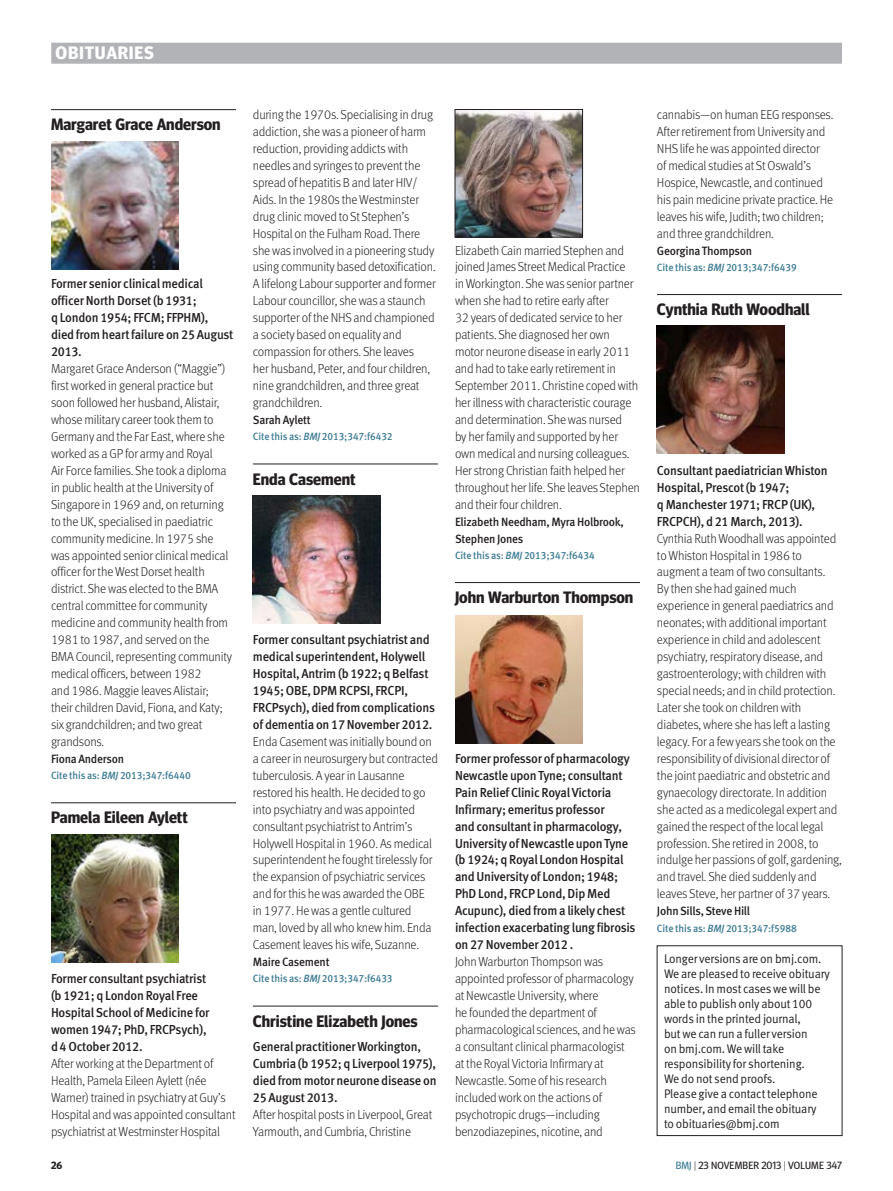
<style>
.page{position:relative;width:893px;height:1191px;background:#fff}
.page>*{position:absolute;margin:0;border:0;box-sizing:border-box;transform-origin:0 0}
.t1{font:700 18px "Meta Headline OT";letter-spacing:.04em;color:#fff}
.obit_head{font:700 16.5px "Meta Headline OT";color:#231f20}
.sans_light{font:300 13.05px/17px "Meta Pro";letter-spacing:-.015em;color:#231f20;scale:.95 1}
.obit_biog{font:500 13.05px/17px "Meta Pro";letter-spacing:-.02em;color:#231f20;scale:.95 1}
.box_text{font:12.45px/15px "Meta Pro Normal";letter-spacing:-.015em;color:#231f20;scale:.95 1}
.obit_author{font:500 12px/17px "Meta Pro";letter-spacing:-.02em;color:#231f20;scale:.95 1}
.citation{font:500 10.5px "Meta Pro";letter-spacing:-.01em;color:#3c7b93;scale:.95 1}
.t2{font:10.5px "Meta Headline OT";letter-spacing:.01em;color:#231f20}
.t3{font:700 10.5px "Meta Headline OT";color:#231f20}
.s1{font-style:italic}
.s2{color:#3c7b93}
.s3{font-weight:300}
</style>
<div class="page">
<div style="left:51px;top:43px;width:791px;height:21px;background:#b2b3b7"></div>
<hr style="left:657px;top:294px;width:185px;height:1px;background:#231f20">
<hr style="left:51px;top:109px;width:185px;height:1px;background:#231f20">
<hr style="left:51px;top:802px;width:185px;height:1px;background:#231f20">
<hr style="left:253px;top:464px;width:185px;height:1px;background:#231f20">
<hr style="left:253px;top:1005px;width:185px;height:1px;background:#231f20">
<hr style="left:455px;top:582px;width:185px;height:1px;background:#231f20">
<img style="left:51px;top:141px;width:128px;height:128px">
<img style="left:253px;top:495px;width:127px;height:128px">
<img style="left:457px;top:111px;width:124px;height:124px">
<div style="left:455px;top:109px;width:128px;height:128px;border:1px solid #231f20"></div>
<img style="left:455px;top:615px;width:127px;height:128px">
<img style="left:657px;top:325px;width:127px;height:128px">
<img style="left:51px;top:834px;width:128px;height:128px">
<h1 class="t1" style="left:56px;top:42px;width:100px">OBITUARIES</h1>
<p class="obit_head" style="left:51px;top:114px;width:171px">Margaret Grace Anderson</p>
<p class="obit_biog" style="left:51px;top:275px;width:194px">Former senior clinical medical officer North Dorset (b 1931;<br>q London 1954; FFCM; FFPHM), died from heart failure on 25 August<br>2013.</p>
<p class="sans_light" style="left:51px;top:359px;width:192px">Margaret Grace Anderson (“Maggie”) first worked in general practice but soon followed her husband, Alistair, whose military career took them to Germany and the Far East, where she worked as a GP for army and Royal<br>Air Force families. She took a diploma in public health at the University of Singapore in 1969 and, on returning to the UK, specialised in paediatric community medicine. In 1975 she was appointed senior clinical medical officer for the West Dorset health district. She was elected to the BMA central committee for community medicine and community health from 1981 to 1987, and served on the BMA Council, representing community medical officers, between 1982<br>and 1986. Maggie leaves Alistair; their children David, Fiona, and Katy; six grandchildren; and two great grandsons.</p>
<p class="obit_author" style="left:51px;top:749px;width:79px">Fiona Anderson</p>
<p class="citation" style="left:51px;top:767px;width:149px">Cite this as: <span class="s1">BMJ</span> 2013;347:f6440</p>
<p class="obit_head" style="left:51px;top:807px;width:138px">Pamela Eileen Aylett</p>
<p class="obit_biog" style="left:51px;top:969px;width:168px">Former consultant psychiatrist (b 1921; q London Royal Free<br>Hospital School of Medicine for women 1947; PhD, FRCPsych), d 4 October 2012.</p>
<p class="sans_light" style="left:51px;top:1054px;width:196px">After working at the Department of Health, Pamela Eileen Aylett (née Warner) trained in psychiatry at Guy’s Hospital and was appointed consultant psychiatrist at Westminster Hospital</p>
<p class="sans_light" style="left:253px;top:105px;width:194px">during the 1970s. Specialising in drug addiction, she was a pioneer of harm reduction, providing addicts with needles and syringes to prevent the spread of hepatitis B and later HIV/ Aids. In the 1980s the Westminster drug clinic moved to St Stephen’s Hospital on the Fulham Road. There she was involved in a pioneering study using community based detoxification.<br>A lifelong Labour supporter and former Labour councillor, she was a staunch supporter of the NHS and championed a society based on equality and compassion for others. She leaves<br>her husband, Peter, and four children, nine grandchildren, and three great grandchildren.</p>
<p class="obit_author" style="left:253px;top:410px;width:62px">Sarah Aylett</p>
<p class="citation" style="left:253px;top:428px;width:149px">Cite this as: <span class="s1">BMJ</span> 2013;347:f6432</p>
<p class="obit_head" style="left:253px;top:469px;width:104px">Enda Casement</p>
<p class="obit_biog" style="left:253px;top:630px;width:193px">Former consultant psychiatrist and medical superintendent, Holywell Hospital, Antrim (b 1922; q Belfast 1945; OBE, DPM RCPSI, FRCPI, FRCPsych), died from complications of dementia on 17 November 2012.</p>
<p class="sans_light" style="left:253px;top:732px;width:196px">Enda Casement was initially bound on a career in neurosurgery but contracted tuberculosis. A year in Lausanne restored his health. He decided to go into psychiatry and was appointed consultant psychiatrist to Antrim’s Holywell Hospital in 1960. As medical superintendent he fought tirelessly for the expansion of psychiatric services and for this he was awarded the OBE<br>in 1977. He was a gentle cultured man, loved by all who knew him. Enda Casement leaves his wife, Suzanne.</p>
<p class="obit_author" style="left:253px;top:952px;width:82px">Maire Casement</p>
<p class="citation" style="left:253px;top:970px;width:149px">Cite this as: <span class="s1">BMJ</span> 2013;347:f6433</p>
<p class="obit_head" style="left:253px;top:1011px;width:166px">Christine Elizabeth Jones</p>
<p class="obit_biog" style="left:253px;top:1037px;width:195px">General practitioner Workington,<br>Cumbria (b 1952; q Liverpool 1975), died from motor neurone disease on<br>25 August 2013.</p>
<p class="sans_light" style="left:253px;top:1105px;width:190px">After hospital posts in Liverpool, Great<br>Yarmouth, and Cumbria, Christine</p>
<p class="sans_light" style="left:657px;top:105px;width:187px">cannabis—on human EEG responses.<br>After retirement from University and NHS life he was appointed director<br>of medical studies at St Oswald’s Hospice, Newcastle, and continued his pain medicine private practice. He leaves his wife, Judith; two children; and three grandchildren.</p>
<p class="obit_author" style="left:657px;top:241px;width:102px">Georgina Thompson</p>
<p class="citation" style="left:657px;top:259px;width:149px">Cite this as: <span class="s1">BMJ</span> 2013;347:f6439</p>
<p class="obit_head" style="left:657px;top:299px;width:154px">Cynthia Ruth Woodhall</p>
<p class="sans_light" style="left:455px;top:241px;width:196px">Elizabeth Cain married Stephen and joined James Street Medical Practice<br>in Workington. She was senior partner when she had to retire early after<br>32 years of dedicated service to her patients. She diagnosed her own motor neurone disease in early 2011 and had to take early retirement in September 2011. Christine coped with her illness with characteristic courage and determination. She was nursed<br>by her family and supported by her own medical and nursing colleagues.<br>Her strong Christian faith helped her throughout her life. She leaves Stephen and their four children.</p>
<p class="obit_author" style="left:455px;top:512px;width:179px">Elizabeth Needham, Myra Holbrook,<br>Stephen Jones</p>
<p class="citation" style="left:455px;top:547px;width:149px">Cite this as: <span class="s1">BMJ</span> 2013;347:f6434</p>
<p class="obit_head" style="left:455px;top:587px;width:180px">John Warburton Thompson</p>
<p class="obit_biog" style="left:657px;top:461px;width:181px">Consultant paediatrician Whiston<br>Hospital, Prescot (b 1947;<br>q Manchester 1971; FRCP (UK),<br>FRCPCH), d 21 March, 2013).</p>
<p class="sans_light" style="left:657px;top:529px;width:196px">Cynthia Ruth Woodhall was appointed to Whiston Hospital in 1986 to augment a team of two consultants.<br>By then she had gained much experience in general paediatrics and neonates; with additional important experience in child and adolescent psychiatry, respiratory disease, and gastroenterology; with children with special needs; and in child protection.<br>Later she took on children with diabetes, where she has left a lasting legacy. For a few years she took on the responsibility of divisional director of the joint paediatric and obstetric and gynaecology directorate. In addition she acted as a medicolegal expert and gained the respect of the local legal profession. She retired in 2008, to indulge her passions of golf, gardening, and travel. She died suddenly and leaves Steve, her partner of 37 years.</p>
<p class="obit_author" style="left:657px;top:902px;width:99px">John Sills, Steve Hill</p>
<p class="citation" style="left:657px;top:919px;width:149px">Cite this as: <span class="s1">BMJ</span> 2013;347:f5988</p>
<p class="obit_biog" style="left:455px;top:749px;width:192px">Former professor of pharmacology<br>Newcastle upon Tyne; consultant<br>Pain Relief Clinic Royal Victoria<br>Infirmary; emeritus professor<br>and consultant in pharmacology,<br>University of Newcastle upon Tyne (b 1924; q Royal London Hospital and University of London; 1948;<br>PhD Lond, FRCP Lond, Dip Med<br>Acupunc), died from a likely chest infection exacerbating lung fibrosis on 27 November 2012 .</p>
<p class="sans_light" style="left:455px;top:952px;width:192px">John Warburton Thompson was appointed professor of pharmacology at Newcastle University, where<br>he founded the department of pharmacological sciences, and he was a consultant clinical pharmacologist at the Royal Victoria Infirmary at Newcastle. Some of his research included work on the actions of psychotropic drugs—including benzodiazepines, nicotine, and</p>
<p class="box_text" style="left:664px;top:950px;width:176px">Longer versions are on bmj.com.<br>We are pleased to receive obituary notices. In most cases we will be able to publish only about 100 words in the printed journal,<br>but we can run a fuller version<br>on bmj.com. We will take responsibility for shortening.<br>We do not send proofs.<br>Please give a contact telephone number, and email the obituary<br>to obituaries@bmj.com</p>
<p class="t3" style="left:51px;top:1159px;width:13px">26</p>
<p class="t2" style="left:676px;top:1159px;width:168px"><span class="s2">BMJ</span> <span class="s3">|</span> 23 NOVEMBER 2013 <span class="s3">|</span> VOLUME 347</p>
</div>
